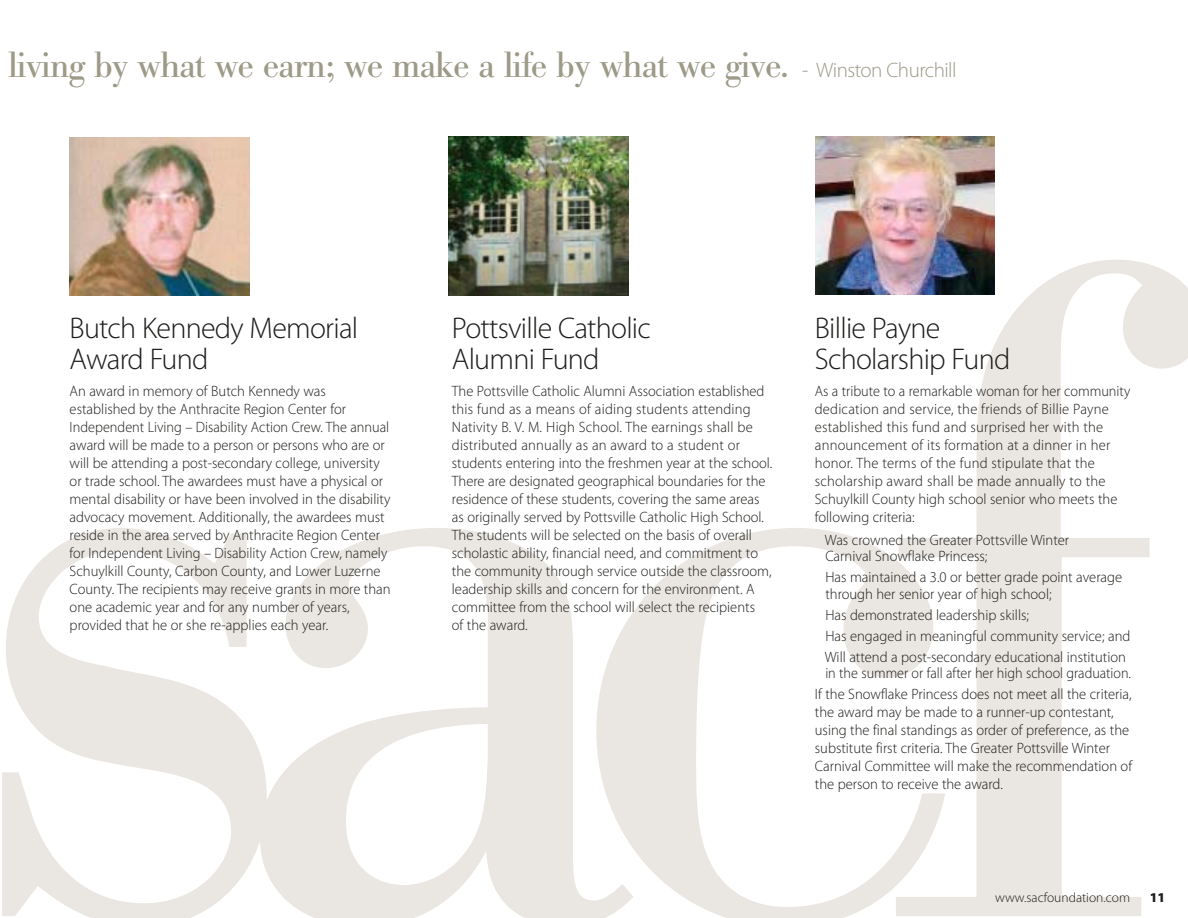
<style>
.page{position:relative;width:1188px;height:918px;background:#fff}
.page>*{position:absolute;margin:0;border:0;box-sizing:border-box;transform-origin:0 0}
.t1{font:36px "Bodoni BE";letter-spacing:-.025em;color:#9d9a88}
.t2{font:300 30px/31.5px "Myriad Pro";letter-spacing:-.025em;color:#1c1c1a}
.t3{font:300 15px/18px "Myriad Pro";color:#1c1c1a}
.t4{font:300 15px/18px "Myriad Pro";color:#1c1c1a;scale:.95 1}
.t5{font:300 15px/21px "Myriad Pro";color:#1c1c1a;text-align:right;scale:.94 1}
.t6{font:300 13.5px "Myriad Pro";color:#1c1c1a}
.t7{font:900 13.5px "Myriad Pro";color:#1c1c1a}
.s1{font-family:"Myriad Pro";font-weight:300;font-size:21px}
</style>
<div class="page">
<svg style="left:2px;top:528px;width:258px;height:390px"></svg>
<svg style="left:260px;top:528px;width:336px;height:390px"></svg>
<svg style="left:596px;top:528px;width:300px;height:390px"></svg>
<svg style="left:896px;top:260px;width:292px;height:656px"></svg>
<img style="left:815px;top:136px;width:180px;height:159px">
<img style="left:449px;top:137px;width:180px;height:158px">
<img style="left:70px;top:137px;width:179px;height:159px">
<h1 class="t1" style="left:8px;top:51px;width:950px">living by what we earn; we make a life by what we give. <span class="s1">- Winston Churchill</span></h1>
<h2 class="t2" style="left:70px;top:314px;width:290px">Butch Kennedy Memorial<br>Award Fund</h2>
<p class="t3" style="left:70px;top:383px;width:322px">An award in memory of Butch Kennedy was established by the Anthracite Region Center for Independent Living – Disability Action Crew. The annual award will be made to a person or persons who are or will be attending a post-secondary college, university or trade school. The awardees must have a physical or mental disability or have been involved in the disability advocacy movement. Additionally, the awardees must reside in the area served by Anthracite Region Center for Independent Living – Disability Action Crew, namely Schuylkill County, Carbon County, and Lower Luzerne County. The recipients may receive grants in more than one academic year and for any number of years, provided that he or she re-applies each year.</p>
<h2 class="t2" style="left:452px;top:314px;width:201px">Pottsville Catholic<br>Alumni Fund</h2>
<p class="t3" style="left:452px;top:383px;width:322px">The Pottsville Catholic Alumni Association established this fund as a means of aiding students attending Nativity B. V. M. High School. The earnings shall be distributed annually as an award to a student or students entering into the freshmen year at the school.<br>There are designated geographical boundaries for the residence of these students, covering the same areas as originally served by Pottsville Catholic High School.<br>The students will be selected on the basis of overall scholastic ability, financial need, and commitment to the community through service outside the classroom, leadership skills and concern for the environment. A committee from the school will select the recipients<br>of the award.</p>
<h2 class="t2" style="left:815px;top:314px;width:197px">Billie Payne<br>Scholarship Fund</h2>
<p class="t4" style="left:815px;top:383px;width:334px">As a tribute to a remarkable woman for her community dedication and service, the friends of Billie Payne established this fund and surprised her with the announcement of its formation at a dinner in her honor. The terms of the fund stipulate that the scholarship award shall be made annually to the Schuylkill County high school senior who meets the following criteria:</p>
<p class="t3" style="left:825px;top:533px;width:246px;line-height:16.5px">Was crowned the Greater Pottsville Winter<br>Carnival Snowflake Princess;</p>
<p class="t3" style="left:825px;top:570px;width:298px;line-height:16.5px">Has maintained a 3.0 or better grade point average through her senior year of high school;</p>
<p class="t3" style="left:825px;top:605px;width:307px;line-height:21px">Has demonstrated leadership skills;<br>Has engaged in meaningful community service; and<br>Will attend a post-secondary educational institution</p>
<p class="t5" style="left:815px;top:664px;width:339px">in the summer or fall after her high school graduation.<br>If the Snowflake Princess does not meet all the criteria,</p>
<p class="t3" style="left:815px;top:704px;width:319px">the award may be made to a runner-up contestant, using the final standings as order of preference, as the substitute first criteria. The Greater Pottsville Winter Carnival Committee will make the recommendation of the person to receive the award.</p>
<p class="t6" style="left:995px;top:892px;width:136px">www.sacfoundation.com</p>
<p class="t7" style="left:1150px;top:892px;width:17px">11</p>
</div>
